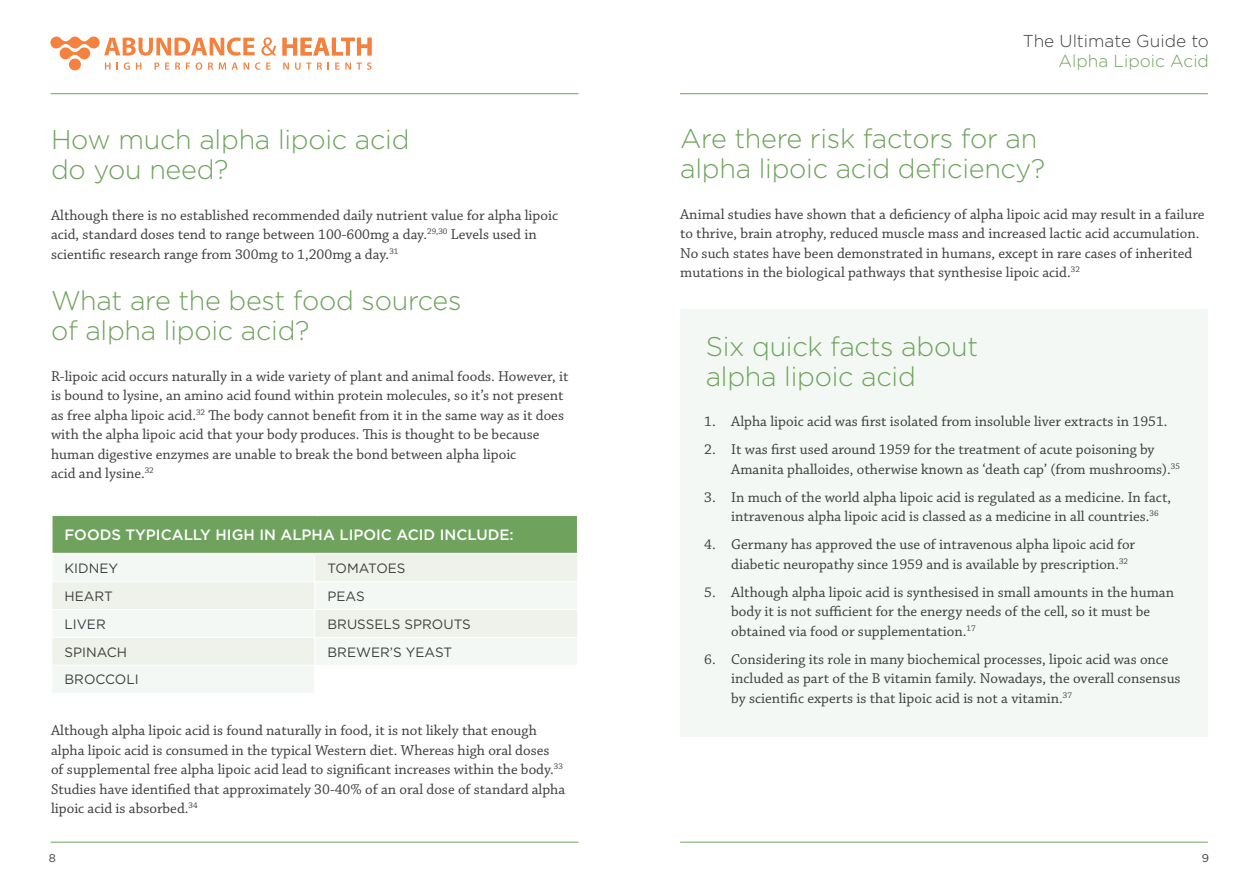
<style>
.page{position:relative;width:1259px;height:893px;background:#fff}
.page>*{position:absolute;margin:0;border:0;box-sizing:border-box;transform-origin:0 0}
.t1{font:300 27px/30px "Gotham";letter-spacing:-.01em;color:#6fa35d}
.t2{font:300 17.25px "Gotham";color:#3e3e3f}
.t3{font:300 17.25px "Gotham";color:#6fa35d}
.t4{font:15px/19.5px "Chaparral Pro";color:#3e3e3f}
.t5{font:500 15px "Gotham";color:#fff}
.t6{font:13.5px "Gotham";color:#3e3e3f}
.t7{font:11.25px "Gotham";color:#3e3e3f}
</style>
<div class="page">
<hr style="left:680px;top:842px;width:528px;height:1px;background:#6fa35d">
<hr style="left:680px;top:93px;width:528px;height:1px;background:#6fa35d">
<svg style="left:282px;top:38px;width:89px;height:17px"></svg>
<svg style="left:50px;top:37px;width:226px;height:33px"></svg>
<svg style="left:283px;top:63px;width:6px;height:7px"></svg>
<svg style="left:295px;top:63px;width:16px;height:7px"></svg>
<svg style="left:317px;top:62px;width:5px;height:8px"></svg>
<svg style="left:335px;top:63px;width:4px;height:7px"></svg>
<svg style="left:345px;top:62px;width:26px;height:8px"></svg>
<hr style="left:50px;top:842px;width:528px;height:1px;background:#6fa35d">
<hr style="left:50px;top:93px;width:528px;height:1px;background:#6fa35d">
<div style="left:680px;top:309px;width:528px;height:428px;background:#f4f8f4"></div>
<div style="left:52px;top:515px;width:526px;height:39px;background:#6fa35d"></div>
<div style="left:53px;top:666px;width:261px;height:26px;background:#f4f8f4"></div>
<div style="left:52px;top:554px;width:525px;height:111px;background:#f3f6f0"></div>
<hr style="left:51px;top:581px;width:264px;height:1px;background:#fff">
<hr style="left:315px;top:581px;width:263px;height:1px;background:#fff">
<hr style="left:51px;top:609px;width:264px;height:1px;background:#fff">
<hr style="left:315px;top:609px;width:263px;height:1px;background:#fff">
<hr style="left:51px;top:637px;width:264px;height:1px;background:#fff">
<hr style="left:315px;top:637px;width:263px;height:1px;background:#fff">
<svg style="left:314px;top:554px;width:1px;height:111px"></svg>
<hr style="left:51px;top:514px;width:264px;height:2px;background:#fff">
<hr style="left:51px;top:516px;width:2px;height:37px;background:#fff">
<hr style="left:315px;top:514px;width:263px;height:2px;background:#fff">
<hr style="left:577px;top:516px;width:1px;height:37px;background:#fff">
<hr style="left:51px;top:553px;width:264px;height:1px;background:#fff">
<hr style="left:315px;top:553px;width:263px;height:1px;background:#fff">
<h1 class="t1" style="left:51px;top:124px;width:360px">How much alpha lipoic acid do you need?</h1>
<p class="t4" style="left:51px;top:206px;width:508px">Although there is no established recommended daily nutrient value for alpha lipoic acid, standard doses tend to range between 100-600mg a day.<sup>29,30</sup> Levels used in scientific research range from 300mg to 1,200mg a day.<sup>31</sup></p>
<h1 class="t1" style="left:51px;top:285px;width:412px">What are the best food sources of alpha lipoic acid?</h1>
<p class="t4" style="left:51px;top:367px;width:519px">R-lipoic acid occurs naturally in a wide variety of plant and animal foods. However, it is bound to lysine, an amino acid found within protein molecules, so it’s not present as free alpha lipoic acid.<sup>32</sup> The body cannot benefit from it in the same way as it does with the alpha lipoic acid that your body produces. This is thought to be because human digestive enzymes are unable to break the bond between alpha lipoic<br>acid and lysine.<sup>32</sup></p>
<p class="t5" style="left:65px;top:525px;width:451px">FOODS TYPICALLY HIGH IN ALPHA LIPOIC ACID INCLUDE:</p>
<p class="t6" style="left:65px;top:560px;width:55px">KIDNEY</p>
<p class="t6" style="left:327px;top:560px;width:80px">TOMATOES</p>
<p class="t6" style="left:65px;top:588px;width:50px">HEART</p>
<p class="t6" style="left:327px;top:588px;width:39px">PEAS</p>
<p class="t6" style="left:65px;top:615px;width:43px">LIVER</p>
<p class="t6" style="left:327px;top:615px;width:145px">BRUSSELS SPROUTS</p>
<p class="t6" style="left:65px;top:643px;width:64px">SPINACH</p>
<p class="t6" style="left:327px;top:643px;width:126px">BREWER’S YEAST</p>
<p class="t6" style="left:65px;top:671px;width:76px">BROCCOLI</p>
<p class="t4" style="left:51px;top:721px;width:516px">Although alpha lipoic acid is found naturally in food, it is not likely that enough alpha lipoic acid is consumed in the typical Western diet. Whereas high oral doses of supplemental free alpha lipoic acid lead to significant increases within the body.<sup>33<br></sup>Studies have identified that approximately 30-40% of an oral dose of standard alpha lipoic acid is absorbed.<sup>34</sup></p>
<p class="t7" style="left:49px;top:850px;width:9px">8</p>
<p class="t2" style="left:1023px;top:30px;width:188px">The Ultimate Guide to</p>
<p class="t3" style="left:1058px;top:50px;width:152px">Alpha Lipoic Acid</p>
<h1 class="t1" style="left:680px;top:123px;width:367px">Are there risk factors for an alpha lipoic acid deficiency?</h1>
<p class="t4" style="left:680px;top:205px;width:526px">Animal studies have shown that a deficiency of alpha lipoic acid may result in a failure to thrive, brain atrophy, reduced muscle mass and increased lactic acid accumulation.<br>No such states have been demonstrated in humans, except in rare cases of inherited mutations in the biological pathways that synthesise lipoic acid.<sup>32</sup></p>
<h1 class="t1" style="left:705px;top:330px;width:274px">Six quick facts about alpha lipoic acid</h1>
<p class="t4" style="left:704px;top:412px;width:465px">1. Alpha lipoic acid was first isolated from insoluble liver extracts in 1951.</p>
<p class="t4" style="left:731px;top:440px;width:450px;text-indent:-27px">2. It was first used around 1959 for the treatment of acute poisoning by<br>Amanita phalloides, otherwise known as ‘death cap’ (from mushrooms).<sup>35</sup></p>
<p class="t4" style="left:731px;top:488px;width:441px;text-indent:-27px">3. In much of the world alpha lipoic acid is regulated as a medicine. In fact, intravenous alpha lipoic acid is classed as a medicine in all countries.<sup>36</sup></p>
<p class="t4" style="left:731px;top:535px;width:405px;text-indent:-27px">4. Germany has approved the use of intravenous alpha lipoic acid for diabetic neuropathy since 1959 and is available by prescription.<sup>32</sup></p>
<p class="t4" style="left:731px;top:583px;width:444px;text-indent:-27px">5. Although alpha lipoic acid is synthesised in small amounts in the human body it is not sufficient for the energy needs of the cell, so it must be obtained via food or supplementation.<sup>17</sup></p>
<p class="t4" style="left:731px;top:650px;width:451px;text-indent:-27px">6. Considering its role in many biochemical processes, lipoic acid was once included as part of the B vitamin family. Nowadays, the overall consensus by scientific experts is that lipoic acid is not a vitamin.<sup>37</sup></p>
<p class="t7" style="left:1201px;top:850px;width:9px">9</p>
</div>
